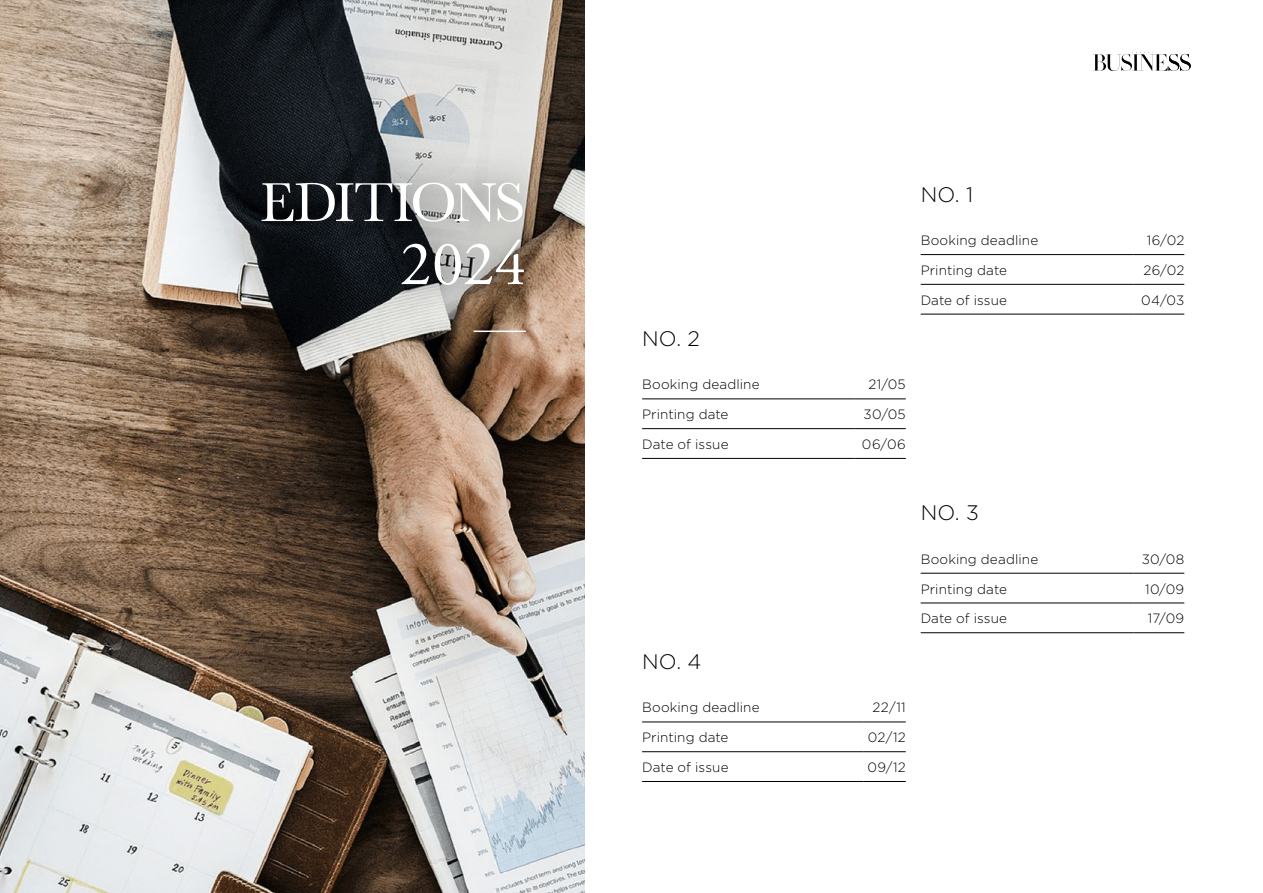
<style>
.page{position:relative;width:1263px;height:893px;background:#fff}
.page>*{position:absolute;margin:0;border:0;box-sizing:border-box;transform-origin:0 0}
.t1{font:63px "Adobe Garamond Pro";color:#fff}
.t2{font:57px "Baskerville";letter-spacing:-.04em;color:#fff}
.t3{font:300 21px "Gotham";letter-spacing:.005em;color:#000}
.t4{font:300 13.5px "Gotham";letter-spacing:.005em;color:#000}
</style>
<div class="page">
<img style="left:0;top:0;width:585px;height:893px">
<div style="left:229px;top:145px;width:329px;height:224px;background:#000;opacity:.79"></div>
<hr style="left:474px;top:331px;width:52px;height:1px;background:#fff">
<hr style="left:921px;top:254px;width:212px;height:1px;background:#000">
<hr style="left:1133px;top:254px;width:51px;height:1px;background:#000">
<hr style="left:921px;top:284px;width:212px;height:1px;background:#000">
<hr style="left:1133px;top:284px;width:51px;height:1px;background:#000">
<hr style="left:921px;top:314px;width:212px;height:1px;background:#000">
<hr style="left:1133px;top:314px;width:51px;height:1px;background:#000">
<hr style="left:921px;top:573px;width:212px;height:1px;background:#000">
<hr style="left:1133px;top:573px;width:51px;height:1px;background:#000">
<hr style="left:921px;top:603px;width:212px;height:1px;background:#000">
<hr style="left:1133px;top:603px;width:51px;height:1px;background:#000">
<hr style="left:921px;top:632px;width:212px;height:1px;background:#000">
<hr style="left:1133px;top:632px;width:51px;height:1px;background:#000">
<hr style="left:642px;top:399px;width:213px;height:1px;background:#000">
<hr style="left:855px;top:399px;width:51px;height:1px;background:#000">
<hr style="left:642px;top:428px;width:213px;height:1px;background:#000">
<hr style="left:855px;top:428px;width:51px;height:1px;background:#000">
<hr style="left:642px;top:458px;width:213px;height:1px;background:#000">
<hr style="left:855px;top:458px;width:51px;height:1px;background:#000">
<hr style="left:642px;top:722px;width:221px;height:1px;background:#000">
<hr style="left:863px;top:722px;width:43px;height:1px;background:#000">
<hr style="left:642px;top:751px;width:221px;height:1px;background:#000">
<hr style="left:863px;top:751px;width:43px;height:1px;background:#000">
<hr style="left:642px;top:781px;width:221px;height:1px;background:#000">
<hr style="left:863px;top:781px;width:43px;height:1px;background:#000">
<svg style="left:1093px;top:52px;width:98px;height:19px"></svg>
<h2 class="t2" style="left:260px;top:166px;width:267px">EDITIONS</h2>
<h1 class="t1" style="left:400px;top:226px;width:128px">2024</h1>
<h3 class="t3" style="left:642px;top:325px;width:59px">NO. 2</h3>
<p class="t4" style="left:642px;top:376px;width:119px">Booking deadline</p>
<p class="t4" style="left:868px;top:376px;width:39px">21/05</p>
<p class="t4" style="left:642px;top:406px;width:88px">Printing date</p>
<p class="t4" style="left:864px;top:406px;width:44px">30/05</p>
<p class="t4" style="left:642px;top:436px;width:88px">Date of issue</p>
<p class="t4" style="left:862px;top:436px;width:45px">06/06</p>
<h3 class="t3" style="left:921px;top:181px;width:54px">NO. 1</h3>
<p class="t4" style="left:921px;top:232px;width:119px">Booking deadline</p>
<p class="t4" style="left:1147px;top:232px;width:39px">16/02</p>
<p class="t4" style="left:921px;top:262px;width:88px">Printing date</p>
<p class="t4" style="left:1143px;top:262px;width:42px">26/02</p>
<p class="t4" style="left:921px;top:291px;width:88px">Date of issue</p>
<p class="t4" style="left:1141px;top:291px;width:45px">04/03</p>
<h3 class="t3" style="left:642px;top:648px;width:61px">NO. 4</h3>
<p class="t4" style="left:642px;top:699px;width:119px">Booking deadline</p>
<p class="t4" style="left:872px;top:699px;width:35px">22/11</p>
<p class="t4" style="left:642px;top:729px;width:88px">Printing date</p>
<p class="t4" style="left:868px;top:729px;width:39px">02/12</p>
<p class="t4" style="left:642px;top:759px;width:88px">Date of issue</p>
<p class="t4" style="left:868px;top:759px;width:40px">09/12</p>
<h3 class="t3" style="left:921px;top:500px;width:60px">NO. 3</h3>
<p class="t4" style="left:921px;top:550px;width:119px">Booking deadline</p>
<p class="t4" style="left:1142px;top:550px;width:44px">30/08</p>
<p class="t4" style="left:921px;top:580px;width:88px">Printing date</p>
<p class="t4" style="left:1145px;top:580px;width:41px">10/09</p>
<p class="t4" style="left:921px;top:610px;width:88px">Date of issue</p>
<p class="t4" style="left:1148px;top:610px;width:38px">17/09</p>
</div>
